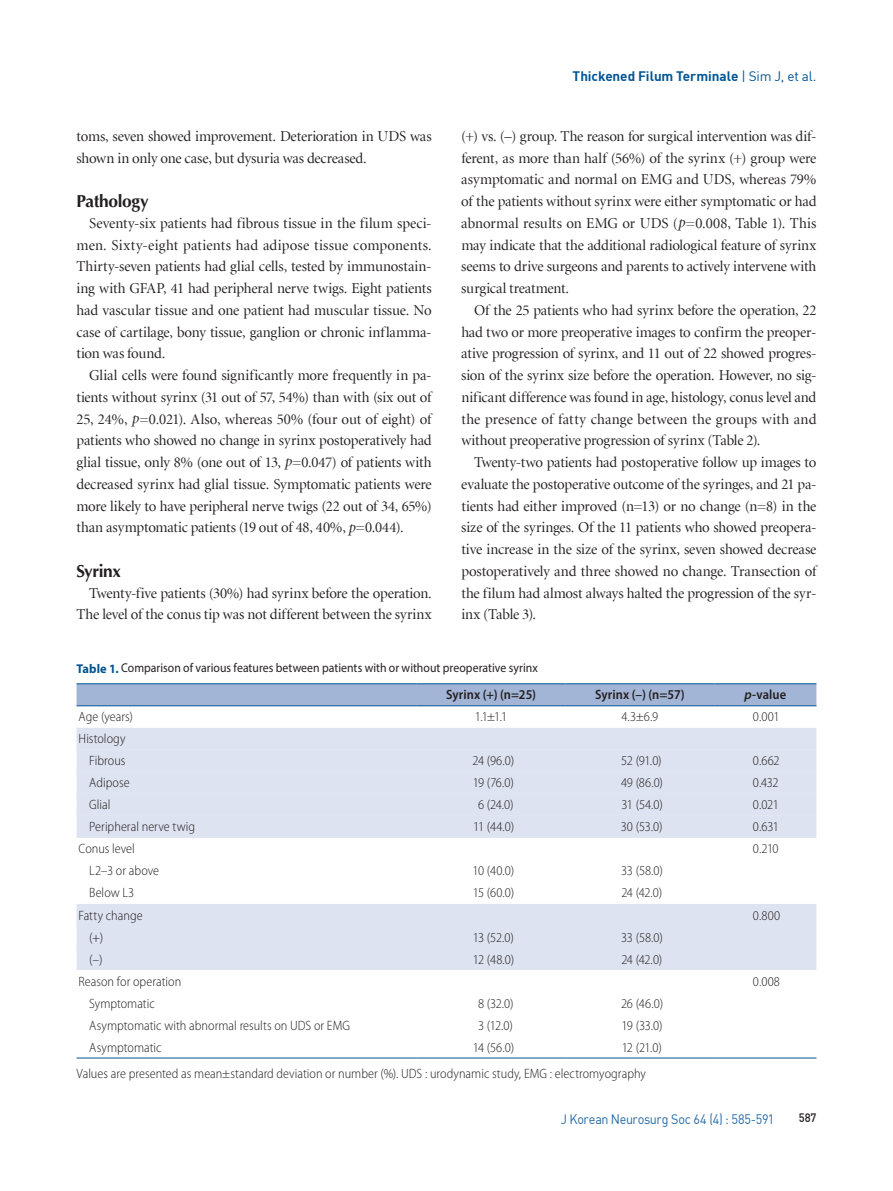
<style>
.page{position:relative;width:893px;height:1191px;background:#fff}
.page>*{position:absolute;margin:0;border:0;box-sizing:border-box;transform-origin:0 0}
.t1{font:700 17.25px "Optima";letter-spacing:-.02em;color:#231f20}
.t2{font:15px/21.8px "Minion LT Display";letter-spacing:-.015em;color:#231f20;text-align:justify}
.t3{font:300 semi-condensed 13.5px/22px "Myriad Pro";color:#231f20;text-align:right}
.t4{font:600 semi-condensed 13.5px "Myriad Pro";letter-spacing:.01em;color:#231f20}
.t5{font:700 13.5px "DIN";letter-spacing:-.005em;color:#005495}
.t6{font:13.5px "DIN";letter-spacing:-.02em;color:#2369a5;scale:.93 1}
.t7{font:12.75px "Myriad Pro";letter-spacing:.005em;color:#231f20;scale:.92 1}
.t8{font:12px "Dinmed";color:#231f20;scale:.93 1}
.s1{font-family:"Minion LT";font-style:italic}
.s2{font-weight:400}
.s3{font-weight:700;color:#005495}
.s4{font-style:italic;font-stretch:normal}
</style>
<div class="page">
<div style="left:77px;top:684px;width:739px;height:21px;background:#a3b5d6"></div>
<div style="left:77px;top:728px;width:739px;height:242px;background:#dde3f0"></div>
<svg style="left:77px;top:750px;width:739px;height:198px;fill:#dde3f0"></svg>
<hr style="left:77px;top:683px;width:340px;height:1px;background:#005495">
<hr style="left:417px;top:683px;width:149px;height:1px;background:#005495">
<hr style="left:566px;top:683px;width:148px;height:1px;background:#005495">
<hr style="left:714px;top:683px;width:102px;height:1px;background:#005495">
<hr style="left:77px;top:705px;width:340px;height:1px;background:#005495">
<hr style="left:417px;top:705px;width:149px;height:1px;background:#005495">
<hr style="left:566px;top:705px;width:148px;height:1px;background:#005495">
<hr style="left:714px;top:705px;width:102px;height:1px;background:#005495">
<hr style="left:77px;top:1057px;width:340px;height:1px;background:#005495">
<hr style="left:417px;top:1057px;width:149px;height:1px;background:#005495">
<hr style="left:566px;top:1057px;width:148px;height:1px;background:#005495">
<hr style="left:714px;top:1057px;width:102px;height:1px;background:#005495">
<p class="t2" style="left:76px;top:126px;width:357px">toms, seven showed improvement. Deterioration in UDS was shown in only one case, but dysuria was decreased.</p>
<p class="t1" style="left:76px;top:190px;width:74px">Pathology</p>
<p class="t2" style="left:76px;top:213px;width:357px;text-indent:13px">Seventy-six patients had fibrous tissue in the filum speci&shy;men. Sixty-eight patients had adipose tissue components.<br>Thirty-seven patients had glial cells, tested by immunostain&shy;ing with GFAP, 41 had peripheral nerve twigs. Eight patients had vascular tissue and one patient had muscular tissue. No case of cartilage, bony tissue, ganglion or chronic inflamma&shy;tion was found.</p>
<p class="t2" style="left:76px;top:365px;width:357px;text-indent:13px">Glial cells were found significantly more frequently in pa&shy;tients without syrinx (31 out of 57, 54%) than with (six out of 25, 24%, <span class="s1">p</span>=0.021). Also, whereas 50% (four out of eight) of patients who showed no change in syrinx postoperatively had glial tissue, only 8% (one out of 13, <span class="s1">p</span>=0.047) of patients with decreased syrinx had glial tissue. Symptomatic patients were more likely to have peripheral nerve twigs (22 out of 34, 65%) than asymptomatic patients (19 out of 48, 40%, <span class="s1">p</span>=0.044).</p>
<p class="t1" style="left:76px;top:560px;width:46px">Syrinx</p>
<p class="t2" style="left:77px;top:582px;width:357px;text-align:right">Twenty-five patients (30%) had syrinx before the operation.<br>The level of the conus tip was not different between the syrinx</p>
<p class="t5" style="left:573px;top:68px;width:245px">Thickened Filum Terminale <span class="s2">| Sim J, et al.</span></p>
<p class="t2" style="left:461px;top:126px;width:357px">(+) vs. (–) group. The reason for surgical intervention was dif&shy;ferent, as more than half (56%) of the syrinx (+) group were asymptomatic and normal on EMG and UDS, whereas 79% of the patients without syrinx were either symptomatic or had abnormal results on EMG or UDS (<span class="s1">p</span>=0.008, Table 1). This may indicate that the additional radiological feature of syrinx seems to drive surgeons and parents to actively intervene with surgical treatment.</p>
<p class="t2" style="left:461px;top:300px;width:357px;text-indent:13px">Of the 25 patients who had syrinx before the operation, 22 had two or more preoperative images to confirm the preoper&shy;ative progression of syrinx, and 11 out of 22 showed progres&shy;sion of the syrinx size before the operation. However, no sig&shy;nificant difference was found in age, histology, conus level and the presence of fatty change between the groups with and without preoperative progression of syrinx (Table 2).</p>
<p class="t2" style="left:461px;top:452px;width:357px;text-indent:13px">Twenty-two patients had postoperative follow up images to evaluate the postoperative outcome of the syringes, and 21 pa&shy;tients had either improved (n=13) or no change (n=8) in the size of the syringes. Of the 11 patients who showed preopera&shy;tive increase in the size of the syrinx, seven showed decrease postoperatively and three showed no change. Transection of the filum had almost always halted the progression of the syr&shy;inx (Table 3).</p>
<p class="t7" style="left:77px;top:660px;width:503px"><span class="s3">Table 1.</span> Comparison of various features between patients with or without preoperative syrinx</p>
<p class="t4" style="left:446px;top:686px;width:91px">Syrinx (+) (n=25)</p>
<p class="t4" style="left:595px;top:686px;width:91px">Syrinx (–) (n=57)</p>
<p class="t4" style="left:744px;top:686px;width:43px"><span class="s4">p</span>-value</p>
<p class="t3" style="left:79px;top:705px;width:56px">Age (years)</p>
<p class="t3" style="left:475px;top:705px;width:34px">1.1±1.1</p>
<p class="t3" style="left:622px;top:705px;width:38px">4.3±6.9</p>
<p class="t3" style="left:753px;top:705px;width:28px">0.001</p>
<p class="t3" style="left:79px;top:728px;width:48px">Histology<br>Fibrous</p>
<p class="t3" style="left:473px;top:750px;width:43px">24 (96.0)</p>
<p class="t3" style="left:621px;top:750px;width:42px">52 (91.0)</p>
<p class="t3" style="left:753px;top:750px;width:28px">0.662</p>
<p class="t3" style="left:89px;top:772px;width:42px">Adipose</p>
<p class="t3" style="left:473px;top:772px;width:43px">19 (76.0)</p>
<p class="t3" style="left:621px;top:772px;width:44px">49 (86.0)</p>
<p class="t3" style="left:753px;top:772px;width:27px">0.432</p>
<p class="t3" style="left:89px;top:794px;width:23px">Glial</p>
<p class="t3" style="left:478px;top:794px;width:37px">6 (24.0)</p>
<p class="t3" style="left:621px;top:794px;width:43px">31 (54.0)</p>
<p class="t3" style="left:753px;top:794px;width:27px">0.021</p>
<p class="t3" style="left:89px;top:816px;width:107px">Peripheral nerve twig</p>
<p class="t3" style="left:473px;top:816px;width:43px">11 (44.0)</p>
<p class="t3" style="left:621px;top:816px;width:43px">30 (53.0)</p>
<p class="t3" style="left:753px;top:816px;width:27px">0.631</p>
<p class="t3" style="left:79px;top:838px;width:58px">Conus level</p>
<p class="t3" style="left:753px;top:838px;width:27px">0.210</p>
<p class="t3" style="left:89px;top:860px;width:71px">L2–3 or above</p>
<p class="t3" style="left:473px;top:860px;width:43px">10 (40.0)</p>
<p class="t3" style="left:621px;top:860px;width:43px">33 (58.0)</p>
<p class="t3" style="left:89px;top:882px;width:47px">Below L3</p>
<p class="t3" style="left:473px;top:882px;width:43px">15 (60.0)</p>
<p class="t3" style="left:621px;top:882px;width:43px">24 (42.0)</p>
<p class="t3" style="left:79px;top:904px;width:66px">Fatty change</p>
<p class="t3" style="left:753px;top:904px;width:29px">0.800</p>
<p class="t3" style="left:89px;top:926px;width:15px">(+)</p>
<p class="t3" style="left:473px;top:926px;width:42px">13 (52.0)</p>
<p class="t3" style="left:621px;top:926px;width:43px">33 (58.0)</p>
<p class="t3" style="left:89px;top:948px;width:15px">(–)</p>
<p class="t3" style="left:473px;top:948px;width:43px">12 (48.0)</p>
<p class="t3" style="left:621px;top:948px;width:43px">24 (42.0)</p>
<p class="t3" style="left:79px;top:970px;width:104px">Reason for operation</p>
<p class="t3" style="left:753px;top:970px;width:29px">0.008</p>
<p class="t3" style="left:89px;top:992px;width:67px">Symptomatic</p>
<p class="t3" style="left:478px;top:992px;width:37px">8 (32.0)</p>
<p class="t3" style="left:621px;top:992px;width:44px">26 (46.0)</p>
<p class="t3" style="left:89px;top:1014px;width:262px">Asymptomatic with abnormal results on UDS or EMG</p>
<p class="t3" style="left:478px;top:1014px;width:36px">3 (12.0)</p>
<p class="t3" style="left:622px;top:1014px;width:42px">19 (33.0)</p>
<p class="t3" style="left:89px;top:1036px;width:74px">Asymptomatic</p>
<p class="t3" style="left:473px;top:1036px;width:43px">14 (56.0)</p>
<p class="t3" style="left:77px;top:1033px;width:587px;line-height:26.7px;text-align:left;text-indent:545px">12 (21.0)<br>Values are presented as mean±standard deviation or number (%). UDS : urodynamic study, EMG : electromyography</p>
<p class="t6" style="left:561px;top:1110px;width:231px">J Korean Neurosurg Soc 64 (4) : 585-591</p>
<p class="t8" style="left:799px;top:1109px;width:21px">587</p>
</div>
